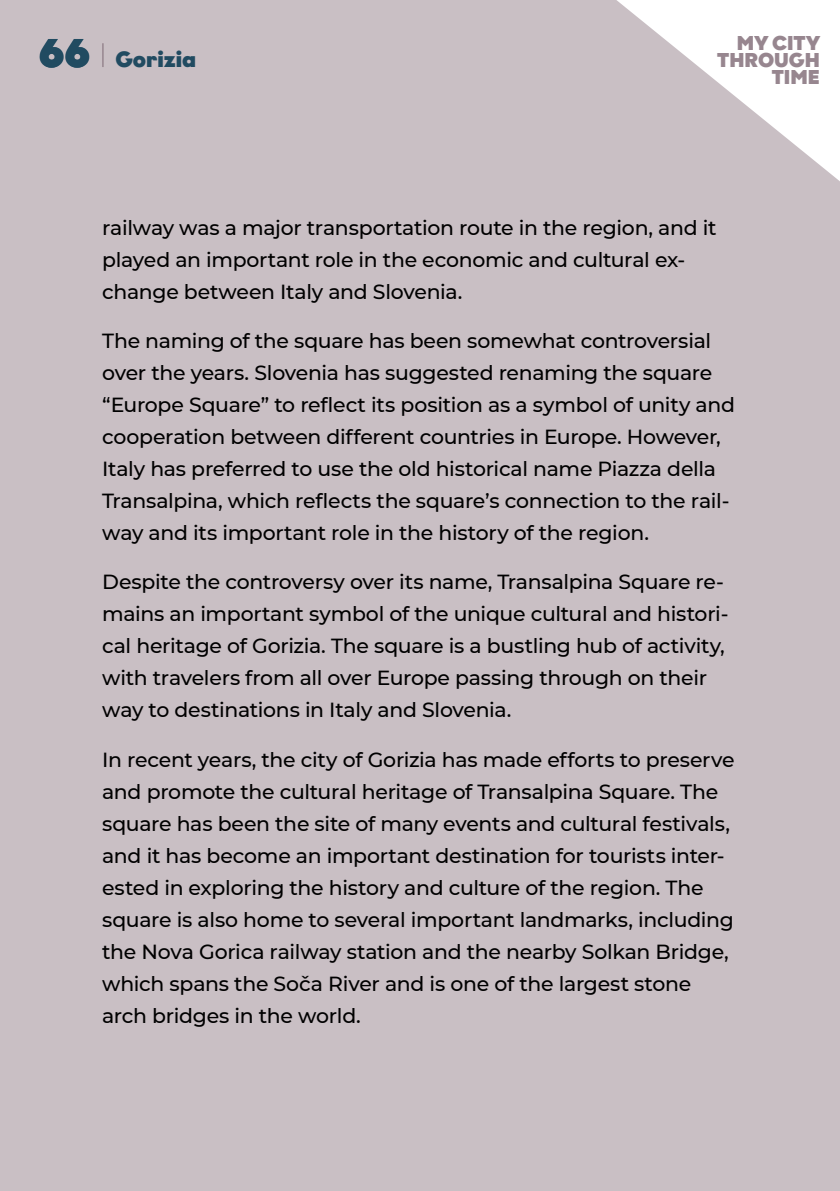
<style>
.page{position:relative;width:840px;height:1191px;background:#fff}
.page>*{position:absolute;margin:0;border:0;box-sizing:border-box;transform-origin:0 0}
.t1{font:900 40px "Graphit";color:#214b61}
.t2{font:900 22px "Graphit";color:#214b61}
.t3{font:500 20.4px/32px "Montserrat";letter-spacing:-.015em;color:#000}
.t4{font:900 20px/17.2px "Graphit";color:#97868f;text-align:right}
</style>
<div class="page">
<div style="left:0;top:0;width:839px;height:1191px;background:#c9bfc4"></div>
<svg style="left:617px;top:0;width:222px;height:181px"></svg>
<hr style="left:102px;top:43px;width:2px;height:24px;background:#97868f">
<h1 class="t1" style="left:39px;top:27px;width:53px">66</h1>
<p class="t4" style="left:716px;top:34px;width:105px">MY CITY<br>THROUGH<br>TIME</p>
<p class="t2" style="left:115px;top:45px;width:82px">Gorizia</p>
<p class="t3" style="left:102px;top:211px;width:615px">railway was a major transportation route in the region, and it played an important role in the economic and cultural ex&shy;change between Italy and Slovenia.</p>
<p class="t3" style="left:102px;top:324px;width:634px">The naming of the square has been somewhat controversial over the years. Slovenia has suggested renaming the square “Europe Square” to reflect its position as a symbol of unity and cooperation between different countries in Europe. However, Italy has preferred to use the old historical name Piazza della Transalpina, which reflects the square’s connection to the rail&shy;way and its important role in the history of the region.</p>
<p class="t3" style="left:102px;top:565px;width:627px">Despite the controversy over its name, Transalpina Square re&shy;mains an important symbol of the unique cultural and histori&shy;cal heritage of Gorizia. The square is a bustling hub of activity, with travelers from all over Europe passing through on their way to destinations in Italy and Slovenia.</p>
<p class="t3" style="left:102px;top:742px;width:633px">In recent years, the city of Gorizia has made efforts to preserve and promote the cultural heritage of Transalpina Square. The square has been the site of many events and cultural festivals, and it has become an important destination for tourists inter&shy;ested in exploring the history and culture of the region. The square is also home to several important landmarks, including the Nova Gorica railway station and the nearby Solkan Bridge, which spans the Soča River and is one of the largest stone arch bridges in the world.</p>
</div>
